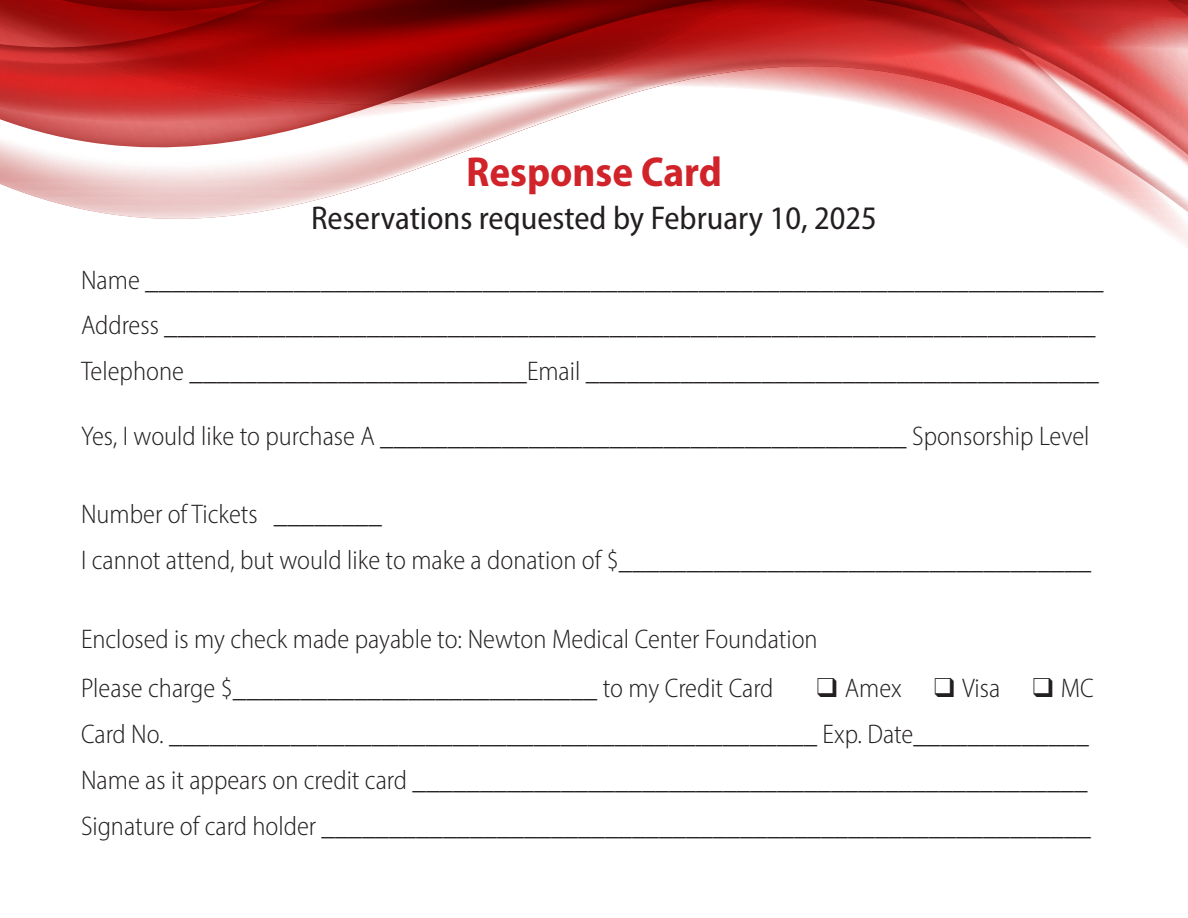
<style>
.page{position:relative;width:1188px;height:918px;background:#fff}
.page>*{position:absolute;margin:0;border:0;box-sizing:border-box;transform-origin:0 0}
.t1{font:700 semi-condensed 42px "Myriad Pro";color:#d1232a}
.t2{font:semi-condensed 33px "Myriad Pro";color:#231f20}
.t3{font:300 semi-condensed 27px "Myriad Pro";color:#231f20}
</style>
<div class="page">
<svg style="left:0;top:0;width:1188px;height:245px"></svg>
<p class="t1" style="left:466px;top:145px;width:257px">Response Card</p>
<p class="t2" style="left:311px;top:198px;width:567px">Reservations requested by February 10, 2025</p>
<p class="t3" style="left:81px;top:263px;width:1024px">Name _______________________________________________________________________</p>
<p class="t3" style="left:81px;top:309px;width:1016px">Address _____________________________________________________________________</p>
<p class="t3" style="left:81px;top:355px;width:1019px">Telephone _________________________Email ______________________________________</p>
<p class="t3" style="left:81px;top:420px;width:1010px">Yes, I would like to purchase A _______________________________________ Sponsorship Level</p>
<p class="t3" style="left:81px;top:498px;width:302px">Number of Tickets ________</p>
<p class="t3" style="left:81px;top:544px;width:1012px">I cannot attend, but would like to make a donation of $___________________________________</p>
<p class="t3" style="left:81px;top:623px;width:738px">Enclosed is my check made payable to: Newton Medical Center Foundation</p>
<p class="t3" style="left:81px;top:672px;width:694px">Please charge $___________________________ to my Credit Card</p>
<p class="t3" style="left:817px;top:672px;width:279px">❑ Amex ❑ Visa ❑ MC</p>
<p class="t3" style="left:81px;top:718px;width:1009px">Card No. ________________________________________________ Exp. Date_____________</p>
<p class="t3" style="left:81px;top:764px;width:1008px">Name as it appears on credit card __________________________________________________</p>
<p class="t3" style="left:81px;top:810px;width:1012px">Signature of card holder _________________________________________________________</p>
</div>
